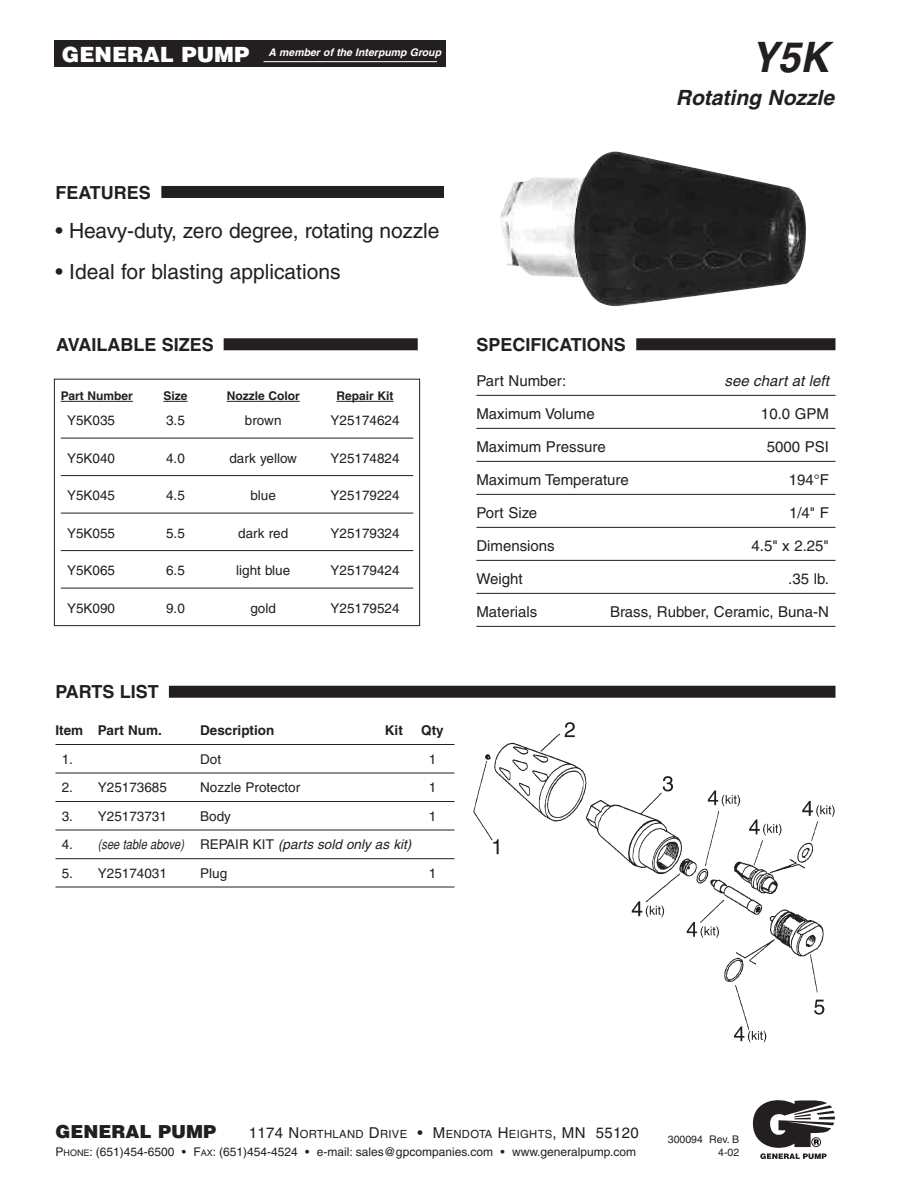
<style>
.page{position:relative;width:918px;height:1188px;background:#fff}
.page>*{position:absolute;margin:0;border:0;box-sizing:border-box;transform-origin:0 0}
.t1{font:italic 700 42px "Helvetica";color:#231f20;scale:.95 1}
.t2{font:21px "Helvetica";letter-spacing:-.01em;color:#231f20}
.t3{font:italic 700 21px "Helvetica";color:#231f20}
.t4{font:700 18px "Helvetica";color:#231f20}
.t5{font:900 18px "Helvetica";color:#231f20}
.t6{font:15px "Helvetica";color:#231f20}
.t7{font:italic 15px "Helvetica";color:#231f20}
.t8{font:13.5px "Helvetica";color:#231f20}
.t9{font:italic 13.5px "Helvetica";color:#231f20}
.t10{font:700 13.5px "Helvetica";color:#231f20}
.t11{font:12px "Helvetica";color:#231f20}
.t12{font:700 12px "Helvetica";color:#231f20}
.t13{font:11.25px "Helvetica";letter-spacing:.03em;color:#231f20}
.t14{font:italic 700 10.5px "Helvetica";color:#fff}
.t15{font:10.5px/12.6px "Helvetica";color:#231f20;text-align:right}
.s1{font-weight:900;font-style:normal;font-size:21px}
.s2{font-style:normal}
.s3{font-stretch:condensed}
.s4{font-size:15px}
.s5{font-size:9px}
</style>
<div class="page">
<div style="left:54px;top:40px;width:392px;height:28px;background:#231f20"></div>
<hr style="left:264px;top:61px;width:173px;height:1px;background:#fff">
<img style="left:500px;top:152px;width:306px;height:154px">
<div style="left:169px;top:686px;width:667px;height:12px;background:#231f20"></div>
<hr style="left:56px;top:744px;width:398px;height:1px;background:#231f20">
<hr style="left:56px;top:773px;width:398px;height:1px;background:#231f20">
<hr style="left:56px;top:801px;width:398px;height:1px;background:#231f20">
<hr style="left:56px;top:830px;width:398px;height:1px;background:#231f20">
<hr style="left:56px;top:858px;width:398px;height:1px;background:#231f20">
<hr style="left:56px;top:887px;width:398px;height:1px;background:#231f20">
<img style="left:473px;top:722px;width:362px;height:321px">
<div style="left:636px;top:338px;width:200px;height:12px;background:#231f20"></div>
<hr style="left:476px;top:395px;width:360px;height:1px;background:#231f20">
<hr style="left:476px;top:428px;width:360px;height:1px;background:#231f20">
<hr style="left:476px;top:461px;width:360px;height:1px;background:#231f20">
<hr style="left:476px;top:494px;width:360px;height:1px;background:#231f20">
<hr style="left:476px;top:527px;width:360px;height:1px;background:#231f20">
<hr style="left:476px;top:560px;width:360px;height:1px;background:#231f20">
<hr style="left:476px;top:593px;width:360px;height:1px;background:#231f20">
<hr style="left:476px;top:626px;width:360px;height:1px;background:#231f20">
<div style="left:224px;top:338px;width:194px;height:12px;background:#231f20"></div>
<div style="left:161px;top:186px;width:283px;height:12px;background:#231f20"></div>
<svg style="left:61px;top:401px;width:19px;height:1px"></svg>
<hr style="left:80px;top:401px;width:53px;height:1px;background:#231f20">
<svg style="left:163px;top:401px;width:25px;height:1px"></svg>
<hr style="left:227px;top:401px;width:73px;height:1px;background:#231f20">
<hr style="left:337px;top:401px;width:57px;height:1px;background:#231f20">
<hr style="left:61px;top:438px;width:352px;height:1px;background:#231f20">
<hr style="left:61px;top:475px;width:352px;height:1px;background:#231f20">
<hr style="left:61px;top:513px;width:352px;height:1px;background:#231f20">
<hr style="left:61px;top:550px;width:352px;height:1px;background:#231f20">
<hr style="left:61px;top:588px;width:352px;height:1px;background:#231f20">
<div style="left:54px;top:379px;width:366px;height:247px;border:1px solid #231f20"></div>
<svg style="left:753px;top:1100px;width:82px;height:59px"></svg>
<p class="t14" style="left:62px;top:49px;width:381px"><span class="s1">GENERAL PUMP</span> A member of the Interpump Group</p>
<h3 class="t4" style="left:56px;top:186px;width:97px">FEATURES</h3>
<h2 class="t2" style="left:56px;top:223px;width:385px">• Heavy-duty, zero degree, rotating nozzle</h2>
<h2 class="t2" style="left:56px;top:264px;width:287px">• Ideal for blasting applications</h2>
<h3 class="t4" style="left:56px;top:338px;width:159px">AVAILABLE SIZES</h3>
<p class="t12" style="left:61px;top:392px;width:74px">Part Number</p>
<p class="t12" style="left:163px;top:392px;width:26px">Size</p>
<p class="t12" style="left:227px;top:392px;width:74px">Nozzle Color</p>
<p class="t12" style="left:337px;top:392px;width:58px">Repair Kit</p>
<p class="t8" style="left:67px;top:416px;width:50px">Y5K035</p>
<p class="t8" style="left:166px;top:416px;width:20px">3.5</p>
<p class="t8" style="left:245px;top:416px;width:38px">brown</p>
<p class="t8" style="left:331px;top:416px;width:71px">Y25174624</p>
<p class="t8" style="left:67px;top:453px;width:50px">Y5K040</p>
<p class="t8" style="left:166px;top:453px;width:20px">4.0</p>
<p class="t8" style="left:229px;top:453px;width:69px">dark yellow</p>
<p class="t8" style="left:331px;top:453px;width:71px">Y25174824</p>
<p class="t8" style="left:67px;top:491px;width:50px">Y5K045</p>
<p class="t8" style="left:166px;top:491px;width:20px">4.5</p>
<p class="t8" style="left:251px;top:491px;width:27px">blue</p>
<p class="t8" style="left:331px;top:491px;width:71px">Y25179224</p>
<p class="t8" style="left:67px;top:528px;width:50px">Y5K055</p>
<p class="t8" style="left:166px;top:528px;width:20px">5.5</p>
<p class="t8" style="left:238px;top:528px;width:52px">dark red</p>
<p class="t8" style="left:331px;top:528px;width:71px">Y25179324</p>
<p class="t8" style="left:67px;top:566px;width:50px">Y5K065</p>
<p class="t8" style="left:166px;top:566px;width:20px">6.5</p>
<p class="t8" style="left:236px;top:566px;width:56px">light blue</p>
<p class="t8" style="left:331px;top:566px;width:71px">Y25179424</p>
<p class="t8" style="left:67px;top:603px;width:50px">Y5K090</p>
<p class="t8" style="left:166px;top:603px;width:20px">9.0</p>
<p class="t8" style="left:250px;top:603px;width:27px">gold</p>
<p class="t8" style="left:331px;top:603px;width:71px">Y25179524</p>
<h3 class="t4" style="left:56px;top:685px;width:105px">PARTS LIST</h3>
<p class="t10" style="left:56px;top:726px;width:108px">Item Part Num.</p>
<p class="t10" style="left:200px;top:726px;width:76px">Description</p>
<p class="t10" style="left:385px;top:726px;width:19px">Kit</p>
<p class="t10" style="left:421px;top:726px;width:24px">Qty</p>
<p class="t8" style="left:62px;top:754px;width:13px">1.</p>
<p class="t8" style="left:200px;top:754px;width:23px">Dot</p>
<p class="t8" style="left:429px;top:754px;width:9px">1</p>
<p class="t8" style="left:62px;top:783px;width:107px">2. Y25173685</p>
<p class="t8" style="left:200px;top:783px;width:102px">Nozzle Protector</p>
<p class="t8" style="left:429px;top:783px;width:9px">1</p>
<p class="t8" style="left:62px;top:811px;width:107px">3. Y25173731</p>
<p class="t8" style="left:200px;top:811px;width:32px">Body</p>
<p class="t8" style="left:429px;top:811px;width:9px">1</p>
<p class="t9" style="left:62px;top:840px;width:351px"><span class="s2">4.</span> <span class="s3">(see table above)</span> <span class="s2">REPAIR KIT</span> (parts sold only as kit)</p>
<p class="t8" style="left:62px;top:868px;width:107px">5. Y25174031</p>
<p class="t8" style="left:200px;top:868px;width:29px">Plug</p>
<p class="t8" style="left:429px;top:868px;width:9px">1</p>
<h1 class="t1" style="left:751px;top:42px;width:83px">Y5K</h1>
<h2 class="t3" style="left:676px;top:90px;width:160px">Rotating Nozzle</h2>
<h3 class="t4" style="left:476px;top:338px;width:151px">SPECIFICATIONS</h3>
<p class="t6" style="left:476px;top:376px;width:92px">Part Number:</p>
<p class="t7" style="left:725px;top:376px;width:106px">see chart at left</p>
<p class="t6" style="left:476px;top:409px;width:120px">Maximum Volume</p>
<p class="t6" style="left:761px;top:409px;width:69px">10.0 GPM</p>
<p class="t6" style="left:476px;top:442px;width:131px">Maximum Pressure</p>
<p class="t6" style="left:767px;top:442px;width:64px">5000 PSI</p>
<p class="t6" style="left:476px;top:475px;width:154px">Maximum Temperature</p>
<p class="t6" style="left:789px;top:475px;width:42px">194°F</p>
<p class="t6" style="left:476px;top:508px;width:62px">Port Size</p>
<p class="t6" style="left:789px;top:508px;width:41px">1/4" F</p>
<p class="t6" style="left:476px;top:541px;width:80px">Dimensions</p>
<p class="t6" style="left:752px;top:541px;width:79px">4.5" x 2.25"</p>
<p class="t6" style="left:476px;top:574px;width:48px">Weight</p>
<p class="t6" style="left:788px;top:574px;width:42px">.35 lb.</p>
<p class="t6" style="left:476px;top:607px;width:63px">Materials</p>
<p class="t6" style="left:610px;top:607px;width:220px">Brass, Rubber, Ceramic, Buna-N</p>
<h3 class="t5" style="left:55px;top:1125px;width:162px">GENERAL PUMP</h3>
<p class="t13" style="left:249px;top:1130px;width:391px"><span class="s4">1174 N</span>ORTHLAND <span class="s4">D</span>RIVE <span class="s4">• M</span>ENDOTA <span class="s4">H</span>EIGHTS<span class="s4">, MN 55120</span></p>
<p class="t11" style="left:55px;top:1147px;width:582px">P<span class="s5">HONE</span>: (651)454-6500 • F<span class="s5">AX</span>: (651)454-4524 • e-mail: sales@gpcompanies.com • www.generalpump.com</p>
<p class="t15" style="left:668px;top:1134px;width:73px">300094 Rev. B<br>4-02</p>
</div>
